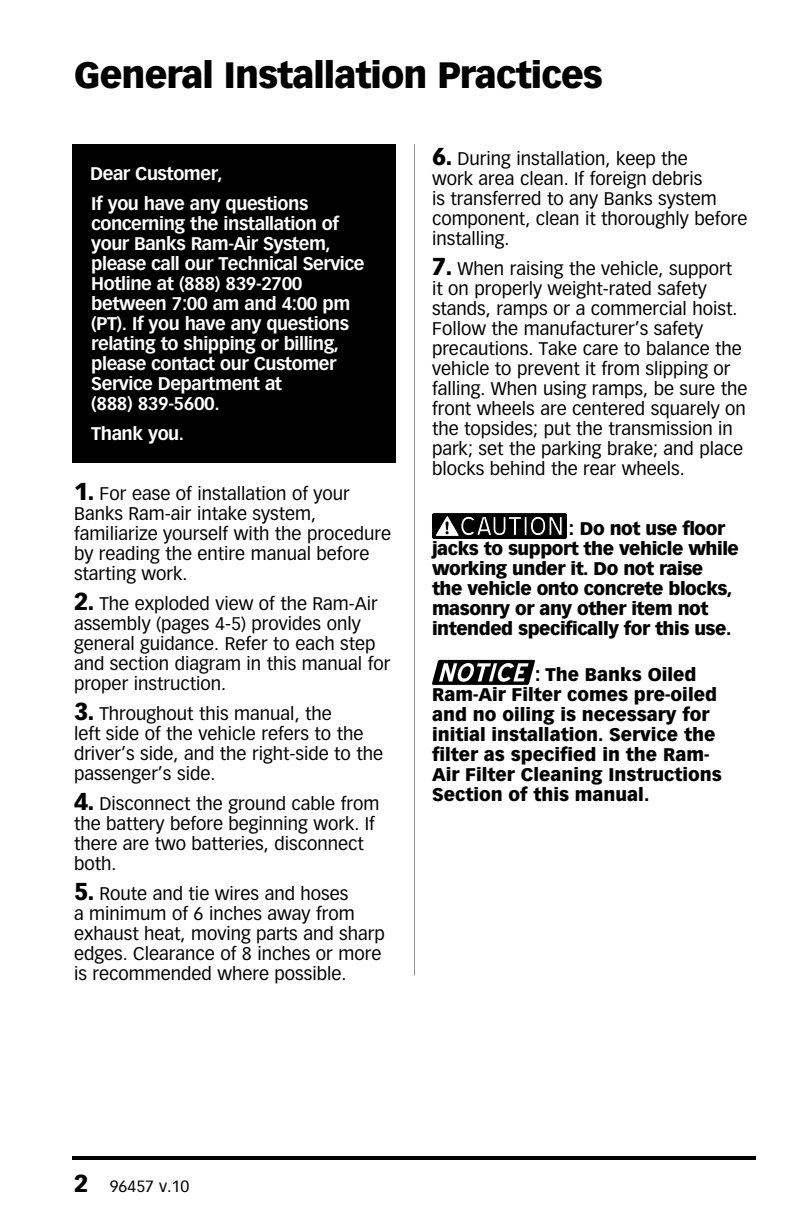
<style>
.page{position:relative;width:792px;height:1224px;background:#fff}
.page>*{position:absolute;margin:0;border:0;box-sizing:border-box;transform-origin:0 0}
.t1{font:900 36px "Vectora LT Std";letter-spacing:-.025em;color:#000}
.t2{font:18px/20px "Vectora LT Std";color:#000}
.t3{font:700 18px/20px "Vectora LT Std";letter-spacing:-.025em;color:#fff}
.t4{font:900 18px/20px "Vectora LT Std";color:#000}
.t5{font:900 18px/20px "Vectora LT Std";letter-spacing:-.025em;color:#000}
.t6{font:16px "Vectora LT Std";color:#000}
.s1{font-weight:400;color:#000}
.s2{font-weight:900;font-size:24px}
</style>
<div class="page">
<hr style="left:72px;top:1156px;width:684px;height:4px;background:#000">
<div style="left:72px;top:144px;width:324px;height:319px;background:#000"></div>
<svg style="left:432px;top:513px;width:135px;height:26px"></svg>
<svg style="left:432px;top:660px;width:103px;height:25px"></svg>
<hr style="left:414px;top:144px;width:1px;height:831px;background:#939598">
<h1 class="t1" style="left:74px;top:53px;width:530px">General Installation Practices</h1>
<p class="t3" style="left:90px;top:159px;width:220px;line-height:30px">Dear Customer,<br>If you have any questions</p>
<p class="t3" style="left:91px;top:214px;width:275px">concerning the installation of your Banks Ram-Air System, please call our Technical Service<br>Hotline at (888) 839-2700 between 7:00 am and 4:00 pm (PT). If you have any questions relating to shipping or billing, please contact our Customer<br>Service Department at<br>(888) 839-5600.</p>
<p class="t3" style="left:91px;top:424px;width:104px">Thank you.<span class="s1">1</span></p>
<p class="t2" style="left:74px;top:484px;width:319px"><span class="s2">1.</span> For ease of installation of your<br>Banks Ram-air intake system, familiarize yourself with the procedure by reading the entire manual before starting work.</p>
<p class="t2" style="left:74px;top:594px;width:318px"><span class="s2">2.</span> The exploded view of the Ram-Air assembly (pages 4-5) provides only general guidance. Refer to each step and section diagram in this manual for proper instruction.</p>
<p class="t2" style="left:74px;top:704px;width:311px"><span class="s2">3.</span> Throughout this manual, the<br>left side of the vehicle refers to the driver’s side, and the right-side to the passenger’s side.</p>
<p class="t2" style="left:74px;top:794px;width:307px"><span class="s2">4.</span> Disconnect the ground cable from the battery before beginning work. If there are two batteries, disconnect both.</p>
<p class="t2" style="left:74px;top:884px;width:312px"><span class="s2">5.</span> Route and tie wires and hoses<br>a minimum of 6 inches away from exhaust heat, moving parts and sharp edges. Clearance of 8 inches or more is recommended where possible.</p>
<p class="t2" style="left:432px;top:149px;width:317px"><span class="s2">6.</span> During installation, keep the<br>work area clean. If foreign debris<br>is transferred to any Banks system component, clean it thoroughly before installing.</p>
<p class="t2" style="left:432px;top:259px;width:317px"><span class="s2">7.</span> When raising the vehicle, support<br>it on properly weight-rated safety stands, ramps or a commercial hoist.<br>Follow the manufacturer’s safety precautions. Take care to balance the vehicle to prevent it from slipping or falling. When using ramps, be sure the front wheels are centered squarely on the topsides; put the transmission in park; set the parking brake; and place blocks behind the rear wheels.</p>
<p class="t5" style="left:432px;top:518px;width:308px;text-indent:137px">: Do not use floor jacks to support the vehicle while working under it. Do not raise<br>the vehicle onto concrete blocks, masonry or any other item not intended specifically for this use.</p>
<p class="t4" style="left:432px;top:664px;width:291px;text-indent:103px">: The Banks Oiled<br>Ram-Air Filter comes pre-oiled and no oiling is necessary for initial installation. Service the filter as specified in the Ram-<br>Air Filter Cleaning Instructions<br>Section of this manual.</p>
<p class="t6" style="left:74px;top:1177px;width:117px"><span class="s2">2</span> 96457 v.10</p>
</div>
